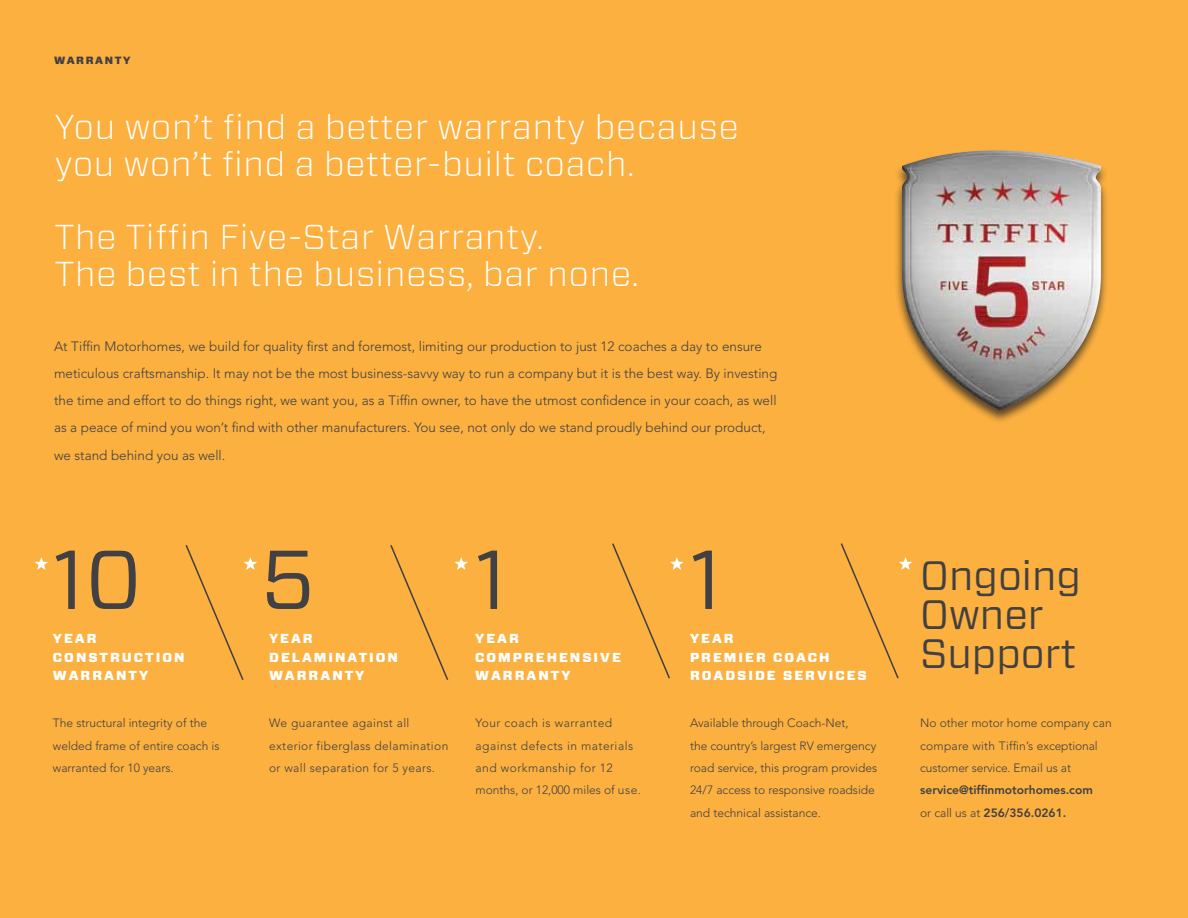
<style>
.page{position:relative;width:1188px;height:918px;background:#fbb040}
.page>*{position:absolute;margin:0;border:0;box-sizing:border-box;transform-origin:0 0}
.t1{font:83.25px "Vitesse Sans";color:#414042}
.t2{font:41.1px/39.2px "Vitesse Sans";color:#414042}
.t3{font:300 34.5px/36.9px "Vitesse Sans";letter-spacing:.025em;color:#fff}
.t4{font:300 13.5px/27.2px "Avenir LT Std";color:#414042}
.t5{font:900 13.05px/18.6px "Vitesse Sans";letter-spacing:.15em;color:#fff}
.t6{font:300 12px/22.4px "Avenir LT Std";color:#414042}
.t7{font:300 12px/22.4px "Avenir LT Std";letter-spacing:.04em;color:#414042}
.t8{font:300 12px/22.4px "Avenir LT Std";letter-spacing:.03em;color:#414042}
.t9{font:800 12px/22.4px "Avenir LT Std";color:#414042}
.t10{font:900 10.5px "Vitesse Sans";letter-spacing:.15em;color:#414042}
.s1{font-weight:300}
</style>
<div class="page">
<svg style="left:35px;top:557px;width:13px;height:13px"></svg>
<svg style="left:185px;top:545px;width:72px;height:135px"></svg>
<svg style="left:390px;top:545px;width:78px;height:135px"></svg>
<svg style="left:612px;top:543px;width:72px;height:136px"></svg>
<svg style="left:840px;top:543px;width:72px;height:136px"></svg>
<div style="left:894px;top:149px;width:215px;height:275px;background:#231f20;opacity:.75"></div>
<img style="left:902px;top:150px;width:199px;height:260px">
<p class="t10" style="left:54px;top:53px;width:78px">WARRANTY</p>
<h3 class="t3" style="left:55px;top:107px;width:685px">You won’t find a better warranty because you won’t find a better-built coach.</h3>
<h3 class="t3" style="left:55px;top:218px;width:585px">The Tiffin Five-Star Warranty.<br>The best in the business, bar none.</h3>
<p class="t4" style="left:54px;top:333px;width:725px">At Tiffin Motorhomes, we build for quality first and foremost, limiting our production to just 12 coaches a day to ensure meticulous craftsmanship. It may not be the most business-savvy way to run a company but it is the best way. By investing the time and effort to do things right, we want you, as a Tiffin owner, to have the utmost confidence in your coach, as well as a peace of mind you won’t find with other manufacturers. You see, not only do we stand proudly behind our product, we stand behind you as well.</p>
<h1 class="t1" style="left:53px;top:523px;width:91px">10</h1>
<p class="t5" style="left:53px;top:629px;width:133px">YEAR<br>CONSTRUCTION<br>WARRANTY</p>
<p class="t6" style="left:53px;top:712px;width:168px">The structural integrity of the welded frame of entire coach is warranted for 10 years.</p>
<h1 class="t1" style="left:260px;top:523px;width:56px">5</h1>
<p class="t5" style="left:269px;top:629px;width:130px">YEAR<br>DELAMINATION<br>WARRANTY</p>
<p class="t8" style="left:269px;top:712px;width:181px">We guarantee against all exterior fiberglass delamination or wall separation for 5 years.</p>
<h1 class="t1" style="left:475px;top:523px;width:34px">1</h1>
<p class="t5" style="left:475px;top:629px;width:147px">YEAR<br>COMPREHENSIVE<br>WARRANTY</p>
<p class="t7" style="left:476px;top:712px;width:167px">Your coach is warranted against defects in materials and workmanship for 12 months, or 12,000 miles of use.</p>
<h1 class="t1" style="left:690px;top:523px;width:34px">1</h1>
<p class="t5" style="left:690px;top:629px;width:178px">YEAR<br>PREMIER COACH<br>ROADSIDE SERVICES</p>
<p class="t6" style="left:690px;top:712px;width:189px">Available through Coach-Net,<br>the country’s largest RV emergency road service, this program provides 24/7 access to responsive roadside and technical assistance.</p>
<h2 class="t2" style="left:920px;top:555px;width:162px">Ongoing<br>Owner<br>Support</h2>
<p class="t6" style="left:920px;top:712px;width:193px">No other motor home company can compare with Tiffin’s exceptional customer service. Email us at</p>
<p class="t9" style="left:920px;top:779px;width:174px">service@tiffinmotorhomes.com <span class="s1">or call us at</span> 256/356.0261.</p>
</div>
